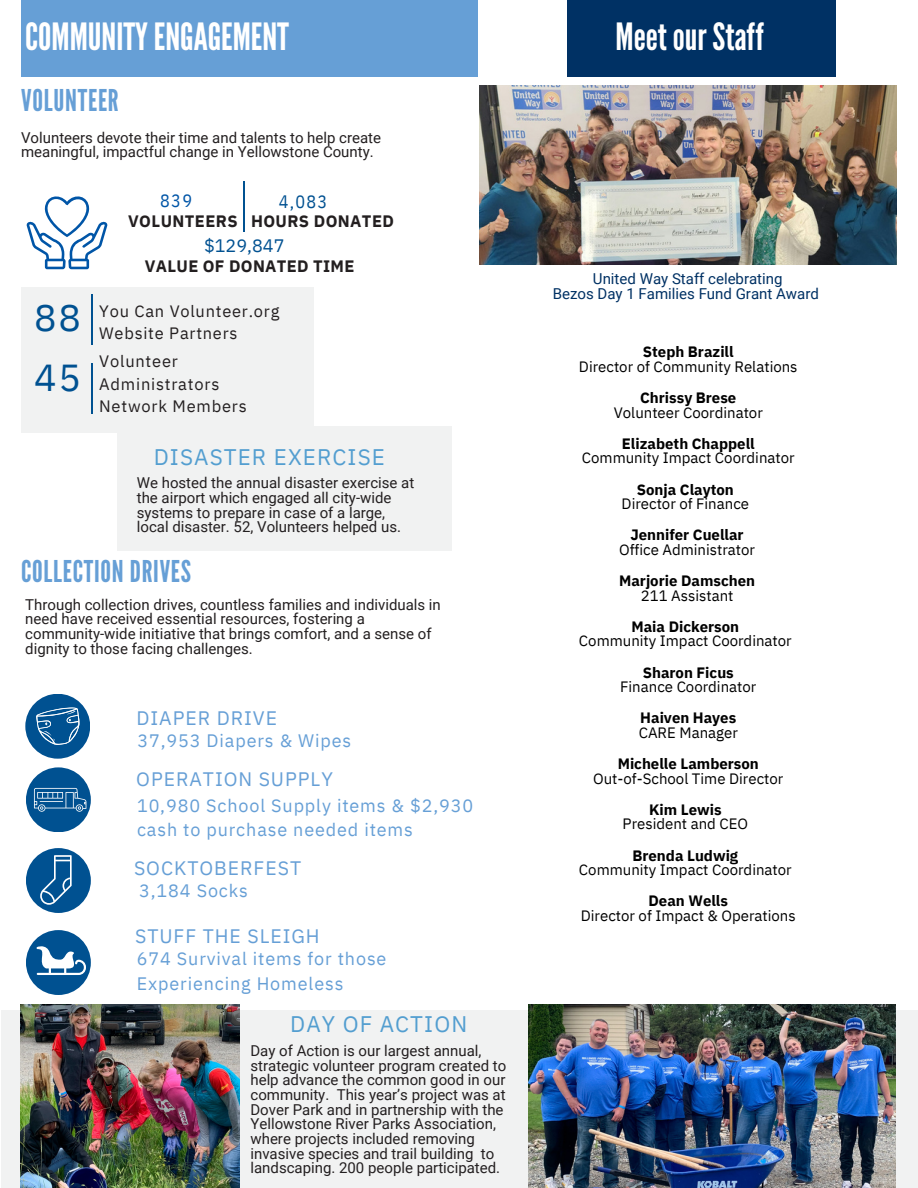
<style>
.page{position:relative;width:918px;height:1188px;background:#fff}
.page>*{position:absolute;margin:0;border:0;box-sizing:border-box;transform-origin:0 0}
.t1{font:37.5px "League Gothic";color:#fff}
.t2{font:37.5px "IBM Plex Sans";color:#005191}
.t3{font:30px "League Gothic";letter-spacing:.025em;color:#669fd6}
.t4{font:22.5px "IBM Plex Sans";letter-spacing:.05em;color:#539ed0}
.t5{font:19.5px "IBM Plex Sans";letter-spacing:.05em;color:#669fd6}
.t6{font:18px/24.8px "IBM Plex Sans";letter-spacing:.05em;color:#669fd6}
.t7{font:18px "IBM Plex Sans";color:#005191}
.t8{font:18px "IBM Plex Sans Cond";color:#005191}
.t9{font:18px "IBM Plex Sans Cond";color:#0055a7}
.t10{font:16.5px "IBM Plex Sans";letter-spacing:.05em;color:#231f20}
.t11{font:700 16.5px "IBM Plex Sans";letter-spacing:.02em;color:#231f20}
.t12{font:15px/14.7px "Roboto";color:#231f20}
.t13{font:15px "IBM Plex Sans";color:#000}
.t14{font:700 15px "IBM Plex Sans";color:#000}
.t15{font:15px "Roboto";color:#003164}
</style>
<div class="page">
<div style="left:26px;top:930px;width:65px;height:65px;background:#005191;border-radius:50%"></div>
<svg style="left:36px;top:946px;width:50px;height:29px"></svg>
<div style="left:26px;top:848px;width:65px;height:65px;background:#005191;border-radius:50%"></div>
<svg style="left:40px;top:855px;width:32px;height:50px"></svg>
<div style="left:26px;top:767px;width:65px;height:65px;background:#005191;border-radius:50%"></div>
<svg style="left:34px;top:788px;width:52px;height:24px"></svg>
<div style="left:25px;top:694px;width:65px;height:65px;background:#005191;border-radius:50%"></div>
<svg style="left:36px;top:707px;width:43px;height:38px"></svg>
<div style="left:21px;top:288px;width:292px;height:145px;background:#f1f2f2"></div>
<hr style="left:92px;top:363px;width:1px;height:50px;background:#005191">
<hr style="left:92px;top:294px;width:1px;height:51px;background:#005191">
<div style="left:117px;top:427px;width:335px;height:124px;background:#f1f2f2"></div>
<svg style="left:27px;top:222px;width:80px;height:47px"></svg>
<svg style="left:45px;top:196px;width:44px;height:41px"></svg>
<div style="left:21px;top:0;width:457px;height:76px;background:#669fd6"></div>
<div style="left:2px;top:1010px;width:916px;height:178px;background:#f1f2f2"></div>
<img style="left:21px;top:1004px;width:218px;height:184px">
<img style="left:529px;top:1004px;width:367px;height:184px">
<hr style="left:244px;top:181px;width:1px;height:51px;background:#005191">
<div style="left:567px;top:0;width:269px;height:76px;background:#003164"></div>
<img style="left:480px;top:85px;width:416px;height:179px">
<p class="t1" style="left:25px;top:15px;width:265px">COMMUNITYENGAGEMENT</p>
<p class="t3" style="left:21px;top:83px;width:99px">VOLUNTEER</p>
<p class="t12" style="left:21px;top:130px;width:362px">Volunteers devote their time and talents to help create meaningful, impactful change in Yellowstone County.</p>
<p class="t9" style="left:160px;top:189px;width:33px">839</p>
<p class="t11" style="left:128px;top:210px;width:111px">VOLUNTEERS</p>
<h6 class="t11" style="left:251px;top:210px;width:144px">HOURS DONATED</h6>
<p class="t8" style="left:279px;top:190px;width:50px">4,083</p>
<h5 class="t7" style="left:204px;top:234px;width:82px">$129,847</h5>
<h3 class="t2" style="left:34px;top:293px;width:48px">88</h3>
<p class="t2" style="left:34px;top:353px;width:48px">45</p>
<p class="t11" style="left:145px;top:255px;width:211px">VALUE OF DONATED TIME</p>
<h1 class="t10" style="left:99px;top:300px;width:182px">You Can Volunteer.org</h1>
<h2 class="t10" style="left:99px;top:322px;width:140px">Website Partners</h2>
<p class="t10" style="left:99px;top:350px;width:80px">Volunteer</p>
<p class="t10" style="left:99px;top:373px;width:122px">Administrators</p>
<h6 class="t10" style="left:99px;top:395px;width:149px">Network Members</h6>
<p class="t4" style="left:154px;top:442px;width:233px">DISASTER EXERCISE</p>
<p class="t12" style="left:137px;top:476px;width:279px">We hosted the annual disaster exercise at the airport which engaged all city-wide systems to prepare in case of a large, local disaster. 52, Volunteers helped us.</p>
<p class="t3" style="left:21px;top:554px;width:172px">COLLECTION DRIVES</p>
<p class="t12" style="left:25px;top:597px;width:417px">Through collection drives, countless families and individuals in need have received essential resources, fostering a community-wide initiative that brings comfort, and a sense of dignity to those facing challenges.</p>
<p class="t5" style="left:137px;top:705px;width:142px">DIAPER DRIVE</p>
<p class="t6" style="left:137px;top:728px;width:215px">37,953 Diapers &amp; Wipes</p>
<p class="t5" style="left:136px;top:766px;width:198px">OPERATION SUPPLY</p>
<p class="t6" style="left:137px;top:792px;width:338px">10,980 School Supply items &amp; $2,930 cash to purchase needed items</p>
<h4 class="t5" style="left:134px;top:855px;width:169px">SOCKTOBERFEST</h4>
<p class="t6" style="left:139px;top:878px;width:110px">3,184 Socks</p>
<p class="t5" style="left:135px;top:923px;width:186px">STUFF THE SLEIGH</p>
<p class="t6" style="left:137px;top:946px;width:251px">674 Survival items for those<br>Experiencing Homeless</p>
<p class="t4" style="left:290px;top:1009px;width:179px">DAY OF ACTION</p>
<p class="t12" style="left:250px;top:1044px;width:257px">Day of Action is our largest annual, strategic volunteer program created to help advance the common good in our community. This year’s project was at Dover Park and in partnership with the Yellowstone River Parks Association, where projects included removing invasive species and trail building to landscaping. 200 people participated.</p>
<p class="t1" style="left:616px;top:15px;width:150px">MeetourStaff</p>
<h6 class="t15" style="left:593px;top:270px;width:191px">United Way Staff celebrating</h6>
<h5 class="t15" style="left:553px;top:285px;width:268px">Bezos Day 1 Families Fund Grant Award</h5>
<p class="t14" style="left:643px;top:342px;width:92px">Steph Brazill</p>
<p class="t13" style="left:579px;top:357px;width:220px">Director of Community Relations</p>
<p class="t14" style="left:640px;top:388px;width:98px">Chrissy Brese</p>
<p class="t13" style="left:614px;top:402px;width:151px">Volunteer Coordinator</p>
<p class="t14" style="left:622px;top:433px;width:134px">Elizabeth Chappell</p>
<p class="t13" style="left:582px;top:448px;width:214px">Community Impact Coordinator</p>
<p class="t14" style="left:637px;top:479px;width:99px">Sonja Clayton</p>
<p class="t13" style="left:622px;top:494px;width:129px">Director of Finance</p>
<p class="t14" style="left:631px;top:525px;width:115px">Jennifer Cuellar</p>
<p class="t13" style="left:619px;top:540px;width:138px">Office Administrator</p>
<p class="t14" style="left:619px;top:571px;width:137px">Marjorie Damschen</p>
<p class="t13" style="left:641px;top:585px;width:94px">211 Assistant</p>
<p class="t14" style="left:631px;top:616px;width:109px">Maia Dickerson</p>
<p class="t13" style="left:579px;top:631px;width:214px">Community Impact Coordinator</p>
<p class="t14" style="left:643px;top:662px;width:93px">Sharon Ficus</p>
<p class="t13" style="left:620px;top:677px;width:138px">Finance Coordinator</p>
<p class="t14" style="left:640px;top:708px;width:98px">Haiven Hayes</p>
<p class="t13" style="left:639px;top:723px;width:101px">CARE Manager</p>
<h5 class="t14" style="left:618px;top:754px;width:143px">Michelle Lamberson</h5>
<h6 class="t13" style="left:593px;top:768px;width:192px">Out-of-School Time Director</h6>
<h5 class="t14" style="left:649px;top:799px;width:74px">Kim Lewis</h5>
<h6 class="t13" style="left:623px;top:814px;width:127px">President and CEO</h6>
<p class="t14" style="left:632px;top:845px;width:107px">Brenda Ludwig</p>
<h3 class="t13" style="left:579px;top:860px;width:214px">Community Impact Coordinator</h3>
<p class="t14" style="left:649px;top:891px;width:81px">Dean Wells</p>
<p class="t13" style="left:581px;top:906px;width:216px">Director of Impact &amp; Operations</p>
</div>
